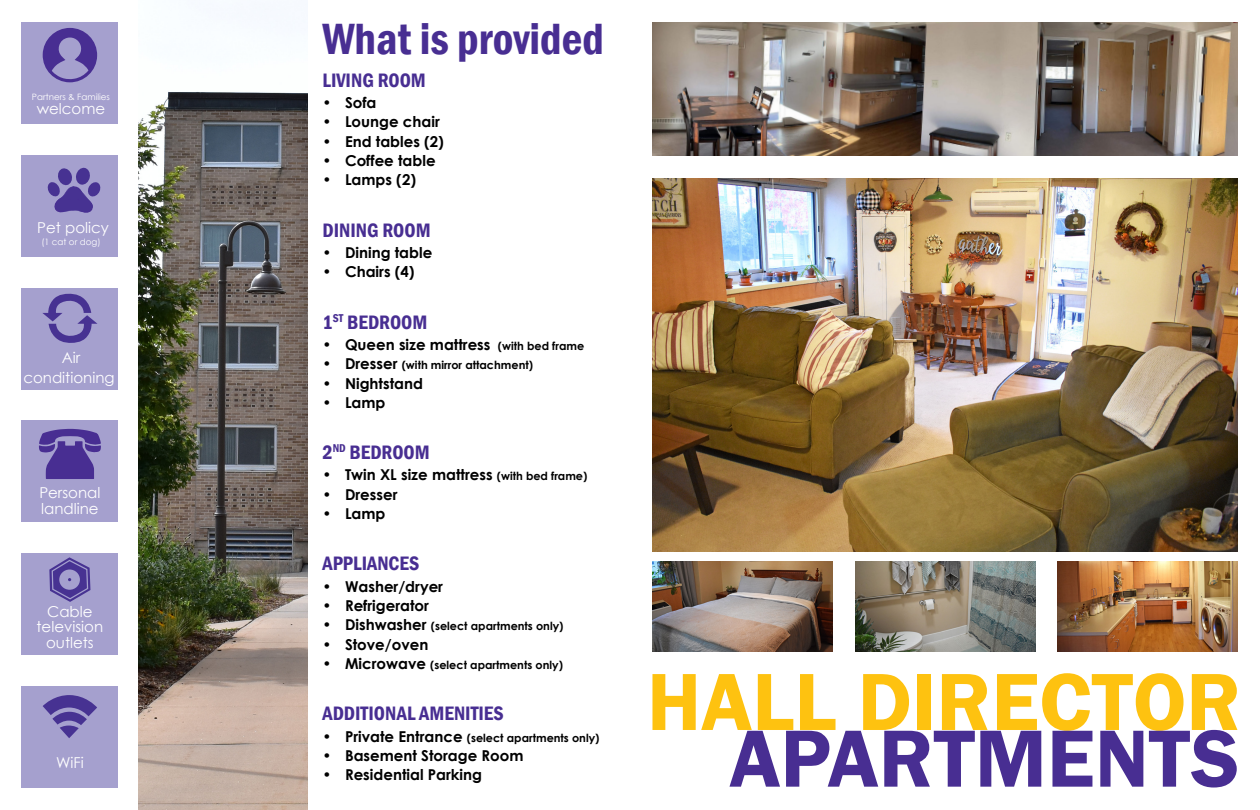
<style>
.page{position:relative;width:1260px;height:810px;background:#fff}
.page>*{position:absolute;margin:0;border:0;box-sizing:border-box;transform-origin:0 0}
.t1{font:600 83.88px "Franklin Gothic";color:#fec210}
.t2{font:600 83.88px "Franklin Gothic";color:#482e92}
.t3{font:600 condensed 45px "Franklin Gothic";color:#482e92}
.t4{font:600 condensed 20px "Franklin Gothic";color:#482e92}
.t5{font:700 15px "Century Gothic";color:#000}
.letter_from_director{font:15px "Century Gothic";color:#fff}
.t6{font:700 11.25px "Century Gothic";color:#000}
.letter_from_director-2{font:8.75px "Century Gothic";color:#fff}
.s1{font-size:11.25px}
.s2{font-size:15px}
</style>
<div class="page">
<img style="left:139px;top:5px;width:169px;height:805px">
<img style="left:652px;top:178px;width:586px;height:374px">
<img style="left:1058px;top:561px;width:180px;height:90px">
<img style="left:652px;top:561px;width:180px;height:90px">
<img style="left:855px;top:561px;width:180px;height:90px">
<img style="left:652px;top:22px;width:586px;height:133px">
<div style="left:22px;top:686px;width:96px;height:102px;background:#a5a0ce"></div>
<svg style="left:43px;top:695px;width:54px;height:43px"></svg>
<div style="left:22px;top:554px;width:96px;height:101px;background:#a5a0ce"></div>
<svg style="left:49px;top:557px;width:41px;height:45px"></svg>
<div style="left:22px;top:288px;width:96px;height:101px;background:#a5a0ce"></div>
<svg style="left:42px;top:294px;width:55px;height:49px"></svg>
<div style="left:22px;top:155px;width:96px;height:101px;background:#a5a0ce"></div>
<svg style="left:47px;top:167px;width:54px;height:46px"></svg>
<div style="left:22px;top:22px;width:96px;height:102px;background:#a5a0ce"></div>
<div style="left:22px;top:421px;width:96px;height:101px;background:#a5a0ce"></div>
<svg style="left:39px;top:429px;width:62px;height:50px"></svg>
<svg style="left:42px;top:28px;width:56px;height:55px"></svg>
<p class="letter_from_director-2" style="left:32px;top:91px;width:80px">Partners &amp; Families</p>
<p class="letter_from_director" style="left:37px;top:98px;width:70px">welcome</p>
<p class="letter_from_director" style="left:37px;top:217px;width:73px">Pet policy</p>
<p class="letter_from_director-2" style="left:41px;top:235px;width:61px">(1 cat or dog)</p>
<p class="letter_from_director" style="left:62px;top:347px;width:20px">Air</p>
<p class="letter_from_director" style="left:23px;top:367px;width:93px">conditioning</p>
<p class="letter_from_director" style="left:39px;top:482px;width:63px">Personal</p>
<p class="letter_from_director" style="left:41px;top:498px;width:59px">landline</p>
<p class="letter_from_director" style="left:47px;top:601px;width:47px">Cable</p>
<p class="letter_from_director" style="left:37px;top:616px;width:68px">television</p>
<p class="letter_from_director" style="left:46px;top:632px;width:49px">outlets</p>
<p class="letter_from_director" style="left:56px;top:752px;width:29px">WiFi</p>
<p class="t3" style="left:322px;top:9px;width:283px">What is provided</p>
<p class="t4" style="left:322px;top:67px;width:105px">LIVING ROOM</p>
<p class="t5" style="left:322px;top:91px;width:56px">• Sofa</p>
<p class="t5" style="left:322px;top:110px;width:119px">• Lounge chair</p>
<p class="t5" style="left:322px;top:130px;width:123px">• End tables (2)</p>
<p class="t5" style="left:322px;top:149px;width:115px">• Coffee table</p>
<p class="t5" style="left:322px;top:169px;width:95px">• Lamps (2)</p>
<p class="t4" style="left:322px;top:217px;width:110px">DINING ROOM</p>
<p class="t5" style="left:322px;top:241px;width:111px">• Dining table</p>
<p class="t5" style="left:322px;top:260px;width:94px">• Chairs (4)</p>
<p class="t4" style="left:322px;top:308px;width:107px">1<sup>ST</sup> BEDROOM</p>
<p class="t5" style="left:322px;top:333px;width:263px">• Queen size mattress <span class="s1">(with bed frame</span></p>
<p class="t6" style="left:322px;top:357px;width:212px"><span class="s2">• Dresser</span> (with mirror attachment)</p>
<p class="t5" style="left:322px;top:372px;width:102px">• Nightstand</p>
<p class="t5" style="left:322px;top:391px;width:65px">• Lamp</p>
<p class="t4" style="left:322px;top:439px;width:109px">2<sup>ND</sup> BEDROOM</p>
<p class="t5" style="left:322px;top:464px;width:266px">• Twin XL size mattress <span class="s1">(with bed frame)</span></p>
<p class="t5" style="left:322px;top:483px;width:77px">• Dresser</p>
<p class="t5" style="left:322px;top:502px;width:65px">• Lamp</p>
<p class="t4" style="left:322px;top:550px;width:98px">APPLIANCES</p>
<p class="t5" style="left:322px;top:575px;width:122px">• Washer/dryer</p>
<p class="t5" style="left:322px;top:594px;width:108px">• Refrigerator</p>
<p class="t6" style="left:322px;top:618px;width:243px"><span class="s2">• Dishwasher</span> (select apartments only)</p>
<p class="t5" style="left:322px;top:633px;width:107px">• Stove/oven</p>
<p class="t6" style="left:322px;top:657px;width:242px"><span class="s2">• Microwave</span> (select apartments only)</p>
<p class="t4" style="left:322px;top:700px;width:183px">ADDITIONAL AMENITIES</p>
<p class="t6" style="left:322px;top:729px;width:279px"><span class="s2">• Private Entrance</span> (select apartments only)</p>
<p class="t5" style="left:322px;top:744px;width:203px">• Basement Storage Room</p>
<p class="t5" style="left:322px;top:764px;width:161px">• Residential Parking</p>
<h1 class="t1" style="left:647px;top:650px;width:596px">HALL DIRECTOR</h1>
<h1 class="t2" style="left:729px;top:707px;width:512px">APARTMENTS</h1>
</div>
